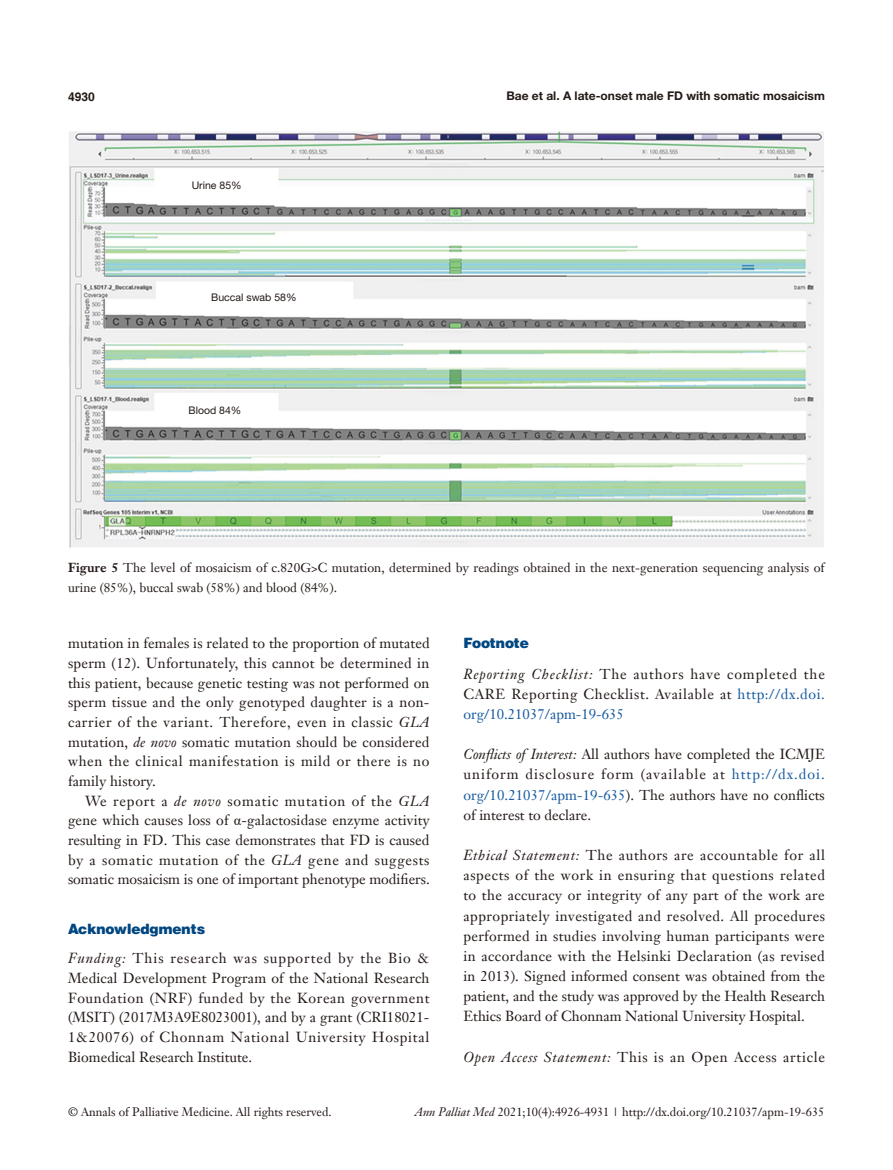
<style>
.page{position:relative;width:893px;height:1170px;background:#fff}
.page>*{position:absolute;margin:0;border:0;box-sizing:border-box;transform-origin:0 0}
.t1{font:14.25px/19.6px "Janson Text LT";color:#231916;text-align:justify}
.t2{font:14.25px "Janson Text LT";letter-spacing:.05em;color:#231916}
.一级标题正体{font:900 14.25px "Helvetica";color:#004680}
.t3{font:12.75px/19.5px "Janson Text LT";letter-spacing:.005em;color:#231916}
.t4{font:12px "Janson Text LT";color:#231916}
.t5{font:700 12px "Helvetica Neue LT Pro";color:#231916}
.t6{font:700 12px "Helvetica";color:#231916}
.t7{font:10.5px "Helvetica Neue LT Pro";color:#231916}
.s1{font-weight:700}
.s2{font-style:italic}
.s3{font-family:"Times New Roman"}
.s4{color:#165a9f}
</style>
<div class="page">
<img style="left:69px;top:131px;width:755px;height:417px">
<p class="t6" style="left:68px;top:89px;width:28px">4930</p>
<p class="t5" style="left:506px;top:88px;width:320px">Bae et al. A late-onset male FD with somatic mosaicism</p>
<p class="t7" style="left:192px;top:178px;width:51px">Urine 85%</p>
<p class="t7" style="left:211px;top:291px;width:87px">Buccal swab 58%</p>
<p class="t7" style="left:189px;top:403px;width:54px">Blood 84%</p>
<p class="t3" style="left:68px;top:557px;width:758px"><span class="s1">Figure 5</span> The level of mosaicism of c.820G&gt;C mutation, determined by readings obtained in the next-generation sequencing analysis of urine (85%), buccal swab (58%) and blood (84%).</p>
<p class="t1" style="left:68px;top:633px;width:363px">mutation in females is related to the proportion of mutated sperm (12). Unfortunately, this cannot be determined in this patient, because genetic testing was not performed on sperm tissue and the only genotyped daughter is a non&shy;carrier of the variant. Therefore, even in classic <span class="s2">GLA </span>mutation, <span class="s2">de novo</span> somatic mutation should be considered when the clinical manifestation is mild or there is no family history.</p>
<p class="t1" style="left:68px;top:790px;width:363px;text-indent:17px">We report a <span class="s2">de novo</span> somatic mutation of the <span class="s2">GLA </span>gene which causes loss of <span class="s3">α</span>-galactosidase enzyme activity resulting in FD. This case demonstrates that FD is caused by a somatic mutation of the <span class="s2">GLA</span> gene and suggests somatic mosaicism is one of important phenotype modifiers.</p>
<p class="一级标题正体" style="left:68px;top:919px;width:139px">Acknowledgments</p>
<p class="t1" style="left:68px;top:948px;width:363px"><span class="s2">Funding:</span> This research was supported by the Bio &amp; Medical Development Program of the National Research Foundation (NRF) funded by the Korean government (MSIT) (2017M3A9E8023001), and by a grant (CRI18021- 1&amp;20076) of Chonnam National University Hospital Biomedical Research Institute.</p>
<p class="一级标题正体" style="left:463px;top:634px;width:67px">Footnote</p>
<p class="t1" style="left:463px;top:663px;width:363px;line-height:20.1px"><span class="s2">Reporting Checklist:</span> The authors have completed the CARE Reporting Checklist. Available at <span class="s4">http://dx.doi. org/10.21037/apm-19-635</span></p>
<p class="t1" style="left:463px;top:744px;width:363px;line-height:20.1px"><span class="s2">Conflicts of Interest:</span> All authors have completed the ICMJE uniform disclosure form (available at <span class="s4">http://dx.doi. org/10.21037/apm-19-635</span>). The authors have no conflicts of interest to declare.</p>
<p class="t1" style="left:463px;top:844px;width:363px;line-height:20.1px"><span class="s2">Ethical Statement:</span> The authors are accountable for all aspects of the work in ensuring that questions related to the accuracy or integrity of any part of the work are appropriately investigated and resolved. All procedures performed in studies involving human participants were in accordance with the Helsinki Declaration (as revised in 2013). Signed informed consent was obtained from the patient, and the study was approved by the Health Research Ethics Board of Chonnam National University Hospital.</p>
<p class="t2" style="left:463px;top:1047px;width:363px"><span class="s2">Open Access Statement:</span> This is an Open Access article</p>
<p class="t4" style="left:68px;top:1104px;width:265px">© Annals of Palliative Medicine. All rights reserved.</p>
<p class="t4" style="left:415px;top:1104px;width:411px"><span class="s2">Ann Palliat Med</span> 2021;10(4):4926-4931 | http://dx.doi.org/10.21037/apm-19-635</p>
</div>
